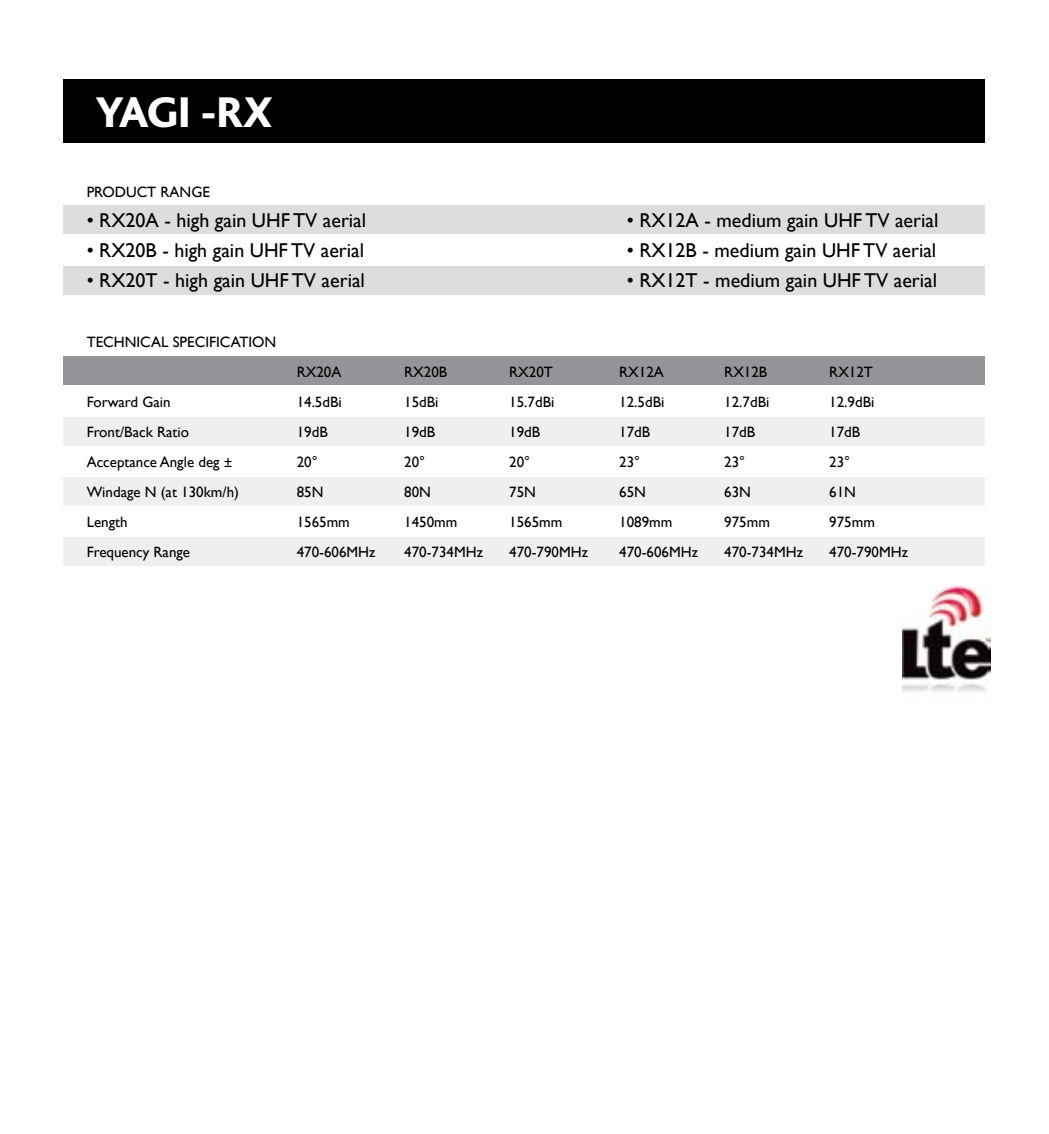
<style>
.page{position:relative;width:1049px;height:1134px;background:#fff}
.page>*{position:absolute;margin:0;border:0;box-sizing:border-box;transform-origin:0 0}
.t1{font:800 45px "Bliss";letter-spacing:-.015em;color:#fff}
.t2{font:20px "Gill Sans";color:#000}
.t3{font:15px "Gill Sans";color:#000}
</style>
<div class="page">
<div style="left:64px;top:79px;width:921px;height:64px;background:#000"></div>
<img style="left:902px;top:586px;width:89px;height:106px">
<div style="left:64px;top:357px;width:921px;height:28px;background:#939598"></div>
<div style="left:64px;top:417px;width:921px;height:28px;background:#efeff0"></div>
<div style="left:64px;top:477px;width:921px;height:29px;background:#efeff0"></div>
<div style="left:64px;top:537px;width:921px;height:29px;background:#efeff0"></div>
<div style="left:64px;top:206px;width:921px;height:28px;background:#dcddde"></div>
<div style="left:64px;top:266px;width:921px;height:28px;background:#dcddde"></div>
<h1 class="t1" style="left:96px;top:89px;width:178px">YAGI -RX</h1>
<p class="t3" style="left:87px;top:183px;width:125px">PRODUCT RANGE</p>
<h2 class="t2" style="left:87px;top:208px;width:281px">• RX20A - high gain UHF TV aerial</h2>
<h2 class="t2" style="left:627px;top:208px;width:313px">• RX12A - medium gain UHF TV aerial</h2>
<h2 class="t2" style="left:87px;top:238px;width:279px">• RX20B - high gain UHF TV aerial</h2>
<h2 class="t2" style="left:627px;top:238px;width:311px">• RX12B - medium gain UHF TV aerial</h2>
<h2 class="t2" style="left:87px;top:268px;width:280px">• RX20T - high gain UHF TV aerial</h2>
<h2 class="t2" style="left:627px;top:268px;width:312px">• RX12T - medium gain UHF TV aerial</h2>
<p class="t3" style="left:87px;top:333px;width:191px">TECHNICAL SPECIFICATION</p>
<p class="t3" style="left:297px;top:363px;width:46px">RX20A</p>
<p class="t3" style="left:404px;top:363px;width:45px">RX20B</p>
<p class="t3" style="left:509px;top:363px;width:45px">RX20T</p>
<p class="t3" style="left:619px;top:363px;width:46px">RX12A</p>
<p class="t3" style="left:724px;top:363px;width:45px">RX12B</p>
<p class="t3" style="left:829px;top:363px;width:45px">RX12T</p>
<p class="t3" style="left:87px;top:393px;width:86px">Forward Gain</p>
<p class="t3" style="left:297px;top:393px;width:47px">14.5dBi</p>
<p class="t3" style="left:404px;top:393px;width:36px">15dBi</p>
<p class="t3" style="left:509px;top:393px;width:47px">15.7dBi</p>
<p class="t3" style="left:619px;top:393px;width:47px">12.5dBi</p>
<p class="t3" style="left:724px;top:393px;width:47px">12.7dBi</p>
<p class="t3" style="left:829px;top:393px;width:47px">12.9dBi</p>
<p class="t3" style="left:87px;top:423px;width:104px">Front/Back Ratio</p>
<p class="t3" style="left:297px;top:423px;width:33px">19dB</p>
<p class="t3" style="left:404px;top:423px;width:33px">19dB</p>
<p class="t3" style="left:509px;top:423px;width:33px">19dB</p>
<p class="t3" style="left:619px;top:423px;width:33px">17dB</p>
<p class="t3" style="left:724px;top:423px;width:33px">17dB</p>
<p class="t3" style="left:829px;top:423px;width:33px">17dB</p>
<p class="t3" style="left:87px;top:453px;width:147px">Acceptance Angle deg ±</p>
<p class="t3" style="left:297px;top:453px;width:22px">20°</p>
<p class="t3" style="left:404px;top:453px;width:22px">20°</p>
<p class="t3" style="left:509px;top:453px;width:22px">20°</p>
<p class="t3" style="left:619px;top:453px;width:22px">23°</p>
<p class="t3" style="left:724px;top:453px;width:22px">23°</p>
<p class="t3" style="left:829px;top:453px;width:22px">23°</p>
<p class="t3" style="left:87px;top:483px;width:154px">Windage N (at 130km/h)</p>
<p class="t3" style="left:297px;top:483px;width:28px">85N</p>
<p class="t3" style="left:404px;top:483px;width:28px">80N</p>
<p class="t3" style="left:509px;top:483px;width:28px">75N</p>
<p class="t3" style="left:619px;top:483px;width:28px">65N</p>
<p class="t3" style="left:724px;top:483px;width:28px">63N</p>
<p class="t3" style="left:829px;top:483px;width:28px">61N</p>
<p class="t3" style="left:87px;top:513px;width:42px">Length</p>
<p class="t3" style="left:297px;top:513px;width:55px">1565mm</p>
<p class="t3" style="left:404px;top:513px;width:55px">1450mm</p>
<p class="t3" style="left:509px;top:513px;width:55px">1565mm</p>
<p class="t3" style="left:619px;top:513px;width:55px">1089mm</p>
<p class="t3" style="left:724px;top:513px;width:47px">975mm</p>
<p class="t3" style="left:829px;top:513px;width:47px">975mm</p>
<p class="t3" style="left:87px;top:543px;width:105px">Frequency Range</p>
<p class="t3" style="left:297px;top:543px;width:80px">470-606MHz</p>
<p class="t3" style="left:404px;top:543px;width:80px">470-734MHz</p>
<p class="t3" style="left:509px;top:543px;width:80px">470-790MHz</p>
<p class="t3" style="left:619px;top:543px;width:80px">470-606MHz</p>
<p class="t3" style="left:724px;top:543px;width:80px">470-734MHz</p>
<p class="t3" style="left:829px;top:543px;width:80px">470-790MHz</p>
</div>
